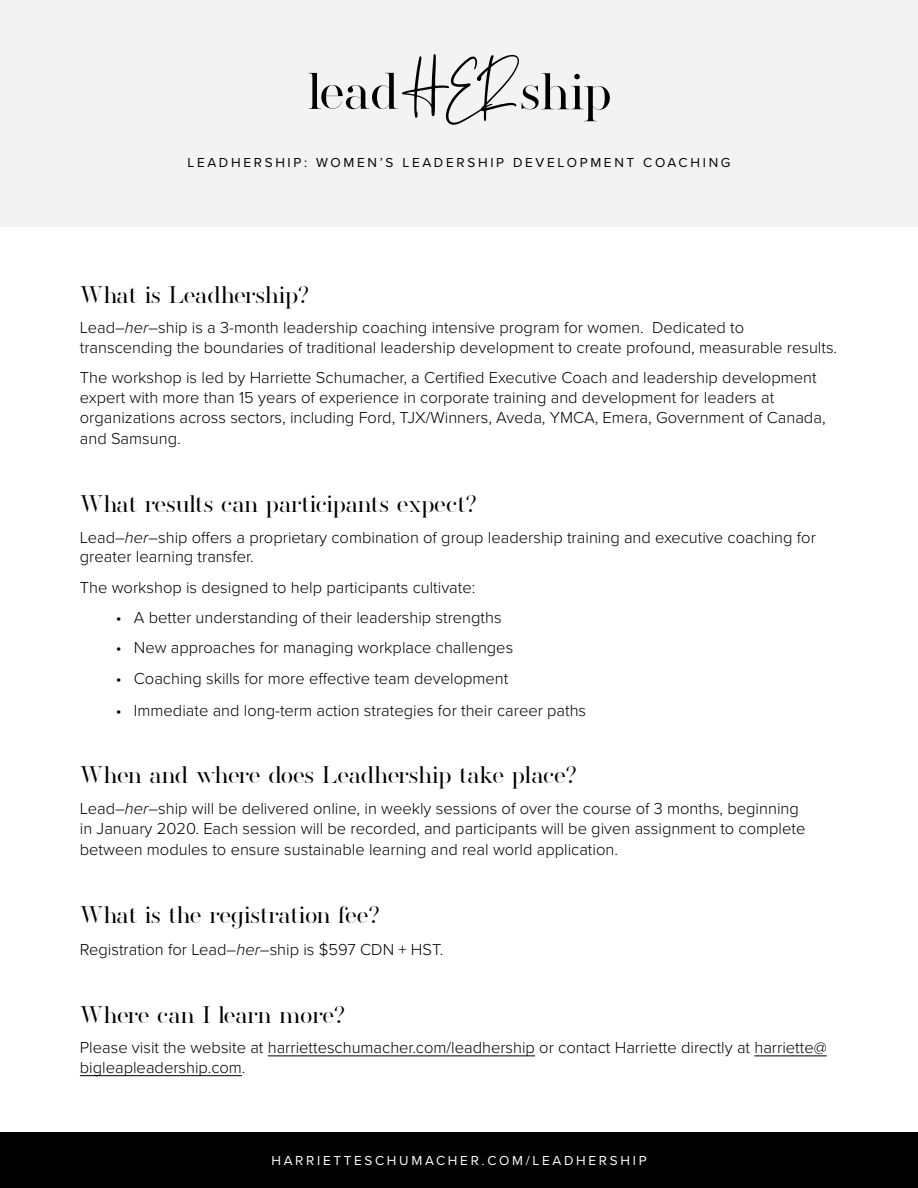
<style>
.page{position:relative;width:918px;height:1188px;background:#fff}
.page>*{position:absolute;margin:0;border:0;box-sizing:border-box;transform-origin:0 0}
.t1{font:21px "Silver South Serif";letter-spacing:-.01em;color:#000}
.t2{font:300 16.5px/19.8px "Proxima Nova";color:#000}
.t3{font:13.5px "Proxima Nova";letter-spacing:.2em;color:#000}
.t4{font:13.5px "Proxima Nova";letter-spacing:.2em;color:#fff}
.s1{font-style:italic}
</style>
<div class="page">
<div style="left:0;top:0;width:918px;height:227px;background:#f3f3f3"></div>
<svg style="left:308px;top:54px;width:302px;height:71px"></svg>
<hr style="left:268px;top:1056px;width:267px;height:1px;background:#000">
<hr style="left:754px;top:1056px;width:73px;height:1px;background:#000">
<hr style="left:80px;top:1075px;width:162px;height:1px;background:#000">
<div style="left:0;top:1132px;width:918px;height:56px;background:#000"></div>
<p class="t3" style="left:187px;top:152px;width:545px">LEADHERSHIP: WOMEN’S LEADERSHIP DEVELOPMENT COACHING</p>
<p class="t1" style="left:80px;top:282px;width:231px">What is Leadhership?</p>
<p class="t2" style="left:80px;top:317px;width:759px">Lead–<span class="s1">her</span>–ship is a 3-month leadership coaching intensive program for women. Dedicated to transcending the boundaries of traditional leadership development to create profound, measurable results.</p>
<p class="t2" style="left:80px;top:367px;width:747px">The workshop is led by Harriette Schumacher, a Certified Executive Coach and leadership development expert with more than 15 years of experience in corporate training and development for leaders at organizations across sectors, including Ford, TJX/Winners, Aveda, YMCA, Emera, Government of Canada,</p>
<p class="t2" style="left:80px;top:428px;width:102px">and Samsung.</p>
<p class="t1" style="left:80px;top:491px;width:398px">What results can participants expect?</p>
<p class="t2" style="left:80px;top:526px;width:738px">Lead<span class="s1">–her–</span>ship offers a proprietary combination of group leadership training and executive coaching for greater learning transfer.</p>
<p class="t2" style="left:80px;top:576px;width:397px">The workshop is designed to help participants cultivate:</p>
<p class="t2" style="left:116px;top:607px;width:387px">• A better understanding of their leadership strengths</p>
<p class="t2" style="left:116px;top:637px;width:399px">• New approaches for managing workplace challenges</p>
<p class="t2" style="left:116px;top:667px;width:394px">• Coaching skills for more effective team development</p>
<p class="t2" style="left:116px;top:699px;width:472px">• Immediate and long-term action strategies for their career paths</p>
<p class="t1" style="left:80px;top:762px;width:499px">When and where does Leadhership take place?</p>
<p class="t2" style="left:80px;top:797px;width:727px">Lead<span class="s1">–her–</span>ship will be delivered online, in weekly sessions of over the course of 3 months, beginning in January 2020. Each session will be recorded, and participants will be given assignment to complete</p>
<p class="t2" style="left:80px;top:839px;width:540px">between modules to ensure sustainable learning and real world application.</p>
<p class="t1" style="left:80px;top:902px;width:301px">What is the registration fee?</p>
<p class="t2" style="left:80px;top:939px;width:365px">Registration for Lead<span class="s1">–her–</span>ship is $597 CDN + HST.</p>
<p class="t1" style="left:80px;top:1002px;width:267px">Where can I learn more?</p>
<p class="t2" style="left:80px;top:1037px;width:748px">Please visit the website at harrietteschumacher.com/leadhership or contact Harriette directly at harriette@ bigleapleadership.com.</p>
<p class="t4" style="left:271px;top:1151px;width:377px">HARRIETTESCHUMACHER.COM/LEADHERSHIP</p>
</div>
